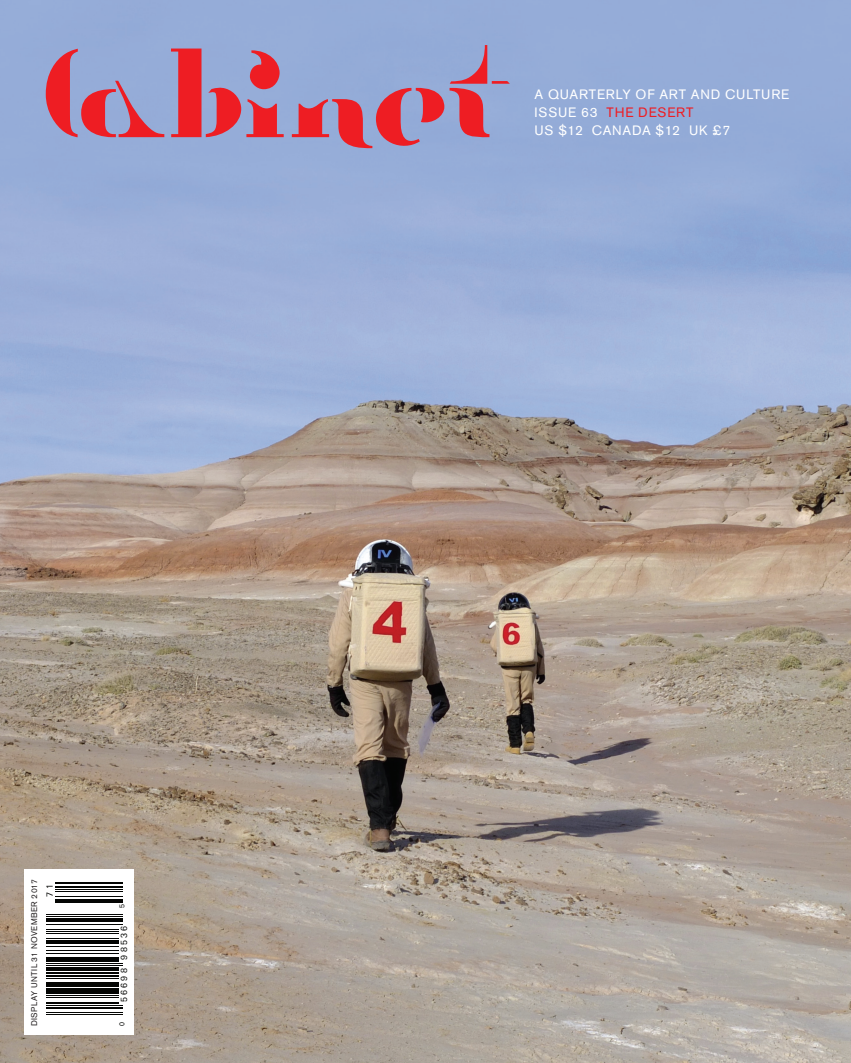
<style>
.page{position:relative;width:851px;height:1063px;background:#fff}
.page>*{position:absolute;margin:0;border:0;box-sizing:border-box;transform-origin:0 0}
.t1{font:102px "Cabinet";color:#ee1d23}
.t2{font:13.5px/18px "Akzidenz Grotesk BE";letter-spacing:.06em;color:#fff}
.t3{font:8.55px "Linotype Univers Basic";letter-spacing:.27em;color:#040503}
.t4{font:8.25px "Akzidenz Grotesk BE";letter-spacing:.055em;color:#231f20}
.t5{font:6.9px "Linotype Univers Basic";color:#040503}
.s1{color:#ee1d23}
</style>
<div class="page">
<img style="left:0;top:0;width:850px;height:1063px">
<div style="left:24px;top:869px;width:110px;height:166px;background:#fff"></div>
<hr style="left:46px;top:1014px;width:76px;height:1px;background:#040503">
<hr style="left:46px;top:1012px;width:76px;height:1px;background:#040503">
<hr style="left:46px;top:1007px;width:76px;height:2px;background:#040503">
<hr style="left:46px;top:1005px;width:76px;height:1px;background:#040503">
<hr style="left:46px;top:1002px;width:72px;height:2px;background:#040503">
<hr style="left:46px;top:997px;width:72px;height:1px;background:#040503">
<hr style="left:46px;top:995px;width:72px;height:1px;background:#040503">
<hr style="left:46px;top:990px;width:72px;height:4px;background:#040503">
<hr style="left:46px;top:988px;width:72px;height:1px;background:#040503">
<hr style="left:46px;top:982px;width:72px;height:4px;background:#040503">
<hr style="left:46px;top:978px;width:72px;height:1px;background:#040503">
<hr style="left:46px;top:975px;width:72px;height:2px;background:#040503">
<hr style="left:46px;top:972px;width:72px;height:2px;background:#040503">
<hr style="left:46px;top:967px;width:72px;height:3px;background:#040503">
<hr style="left:46px;top:965px;width:76px;height:1px;background:#040503">
<hr style="left:46px;top:963px;width:76px;height:1px;background:#040503">
<hr style="left:46px;top:959px;width:72px;height:3px;background:#040503">
<hr style="left:46px;top:957px;width:72px;height:1px;background:#040503">
<hr style="left:46px;top:953px;width:72px;height:1px;background:#040503">
<hr style="left:46px;top:950px;width:72px;height:1px;background:#040503">
<hr style="left:46px;top:946px;width:72px;height:1px;background:#040503">
<hr style="left:46px;top:941px;width:72px;height:3px;background:#040503">
<hr style="left:46px;top:939px;width:72px;height:1px;background:#040503">
<hr style="left:46px;top:933px;width:72px;height:1px;background:#040503">
<hr style="left:46px;top:931px;width:72px;height:1px;background:#040503">
<hr style="left:46px;top:929px;width:72px;height:1px;background:#040503">
<hr style="left:46px;top:924px;width:76px;height:1px;background:#040503">
<hr style="left:46px;top:918px;width:76px;height:3px;background:#040503">
<hr style="left:46px;top:916px;width:76px;height:1px;background:#040503">
<hr style="left:46px;top:914px;width:76px;height:1px;background:#040503">
<hr style="left:55px;top:902px;width:67px;height:1px;background:#040503">
<hr style="left:55px;top:899px;width:67px;height:2px;background:#040503">
<hr style="left:55px;top:896px;width:67px;height:1px;background:#040503">
<hr style="left:55px;top:891px;width:67px;height:1px;background:#040503">
<hr style="left:55px;top:889px;width:67px;height:1px;background:#040503">
<hr style="left:55px;top:886px;width:67px;height:2px;background:#040503">
<hr style="left:55px;top:882px;width:67px;height:2px;background:#040503">
<h1 class="t1" style="left:42px;top:45px;width:475px">c</h1>
<p class="t2" style="left:534px;top:85px;width:256px">A QUARTERLY OF ART AND CULTURE<br>ISSUE 63 <span class="s1">THE DESERT</span></p>
<p class="t2" style="left:534px;top:121px;width:197px">US $12 CANADA $12 UK £7</p>
<p class="t4" style="left:29px;top:1026px;width:149px;rotate:-90deg">DISPLAY UNTIL 31 NOVEMBER 2017</p>
<p class="t3" style="left:45px;top:896px;width:14px;rotate:-90deg">7 1</p>
<p class="t5" style="left:118px;top:908px;width:5px;rotate:-90deg">5</p>
<p class="t3" style="left:119px;top:1002px;width:78px;rotate:-90deg">56698 98536</p>
<p class="t5" style="left:118px;top:1026px;width:5px;rotate:-90deg">0</p>
</div>
